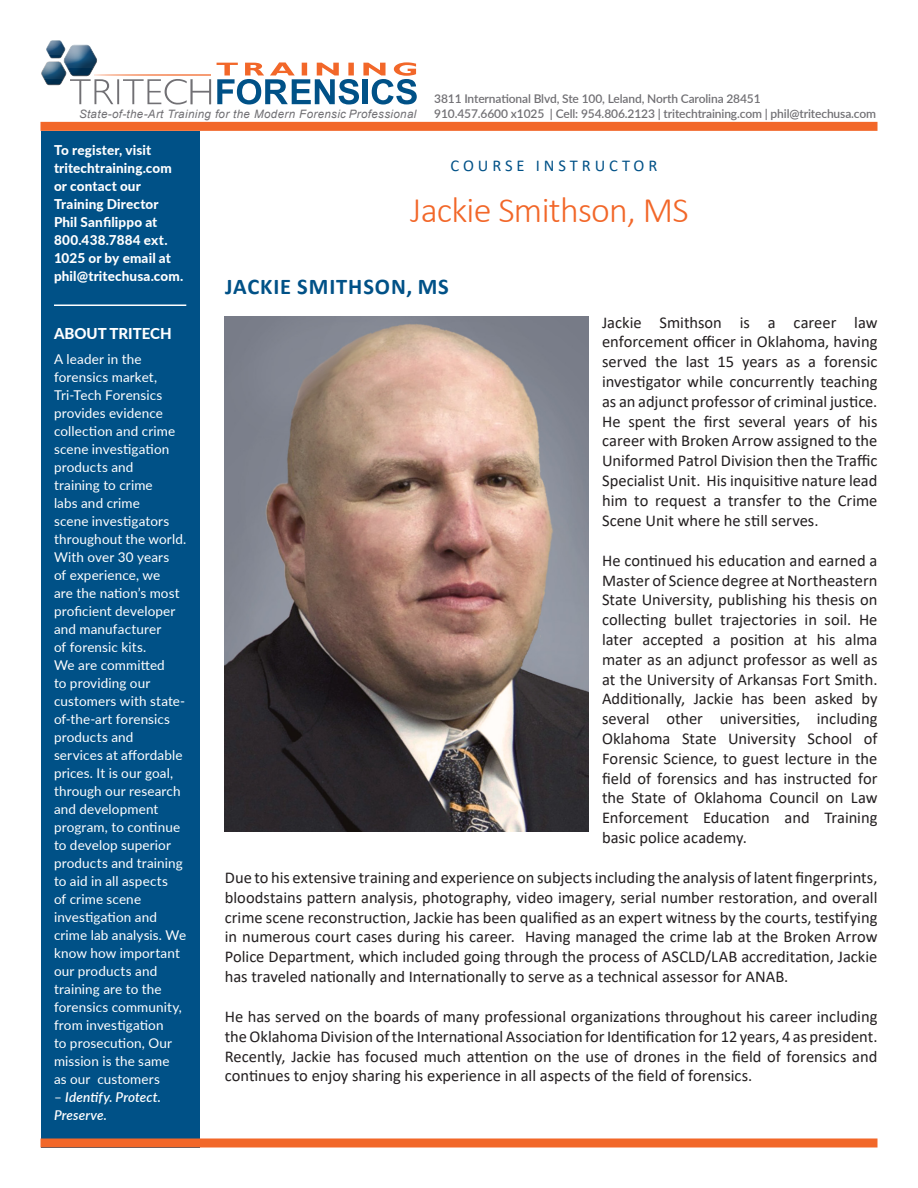
<style>
.page{position:relative;width:918px;height:1188px;background:#fff}
.page>*{position:absolute;margin:0;border:0;box-sizing:border-box;transform-origin:0 0}
.Head{font:300 36px "Calibri";letter-spacing:-.02em;color:#f26729}
.Instructor_Heading{font:700 22.5px "Calibri";letter-spacing:.04em;color:#005187}
.Instructor_Heading-2{font:16.5px/19.8px "Calibri";color:#231f20;text-align:justify}
.t1{font:16.5px "Calibri";letter-spacing:.24em;color:#005187}
.t2{font:800 15px "Lato";color:#fff}
.Paragraph_Text{font:13.5px/18px "Lato";letter-spacing:.01em;color:#fff}
.t3{font:800 13.5px/18px "Lato";letter-spacing:.01em;color:#fff}
.Paragraph_Text-2{font:italic 600 13.5px/18px "Lato";letter-spacing:.01em;color:#fff}
.t4{font:600 12px "Lato";letter-spacing:-.01em;color:#717074}
.t5{font:italic 11.55px "Arial";letter-spacing:.03em;color:#717074}
.s1{font-weight:400;font-style:normal}
</style>
<div class="page">
<div style="left:41px;top:131px;width:159px;height:1017px;background:#005187"></div>
<svg style="left:46px;top:41px;width:165px;height:64px"></svg>
<svg style="left:46px;top:61px;width:20px;height:1px"></svg>
<svg style="left:41px;top:62px;width:25px;height:23px"></svg>
<hr style="left:94px;top:74px;width:117px;height:2px;background:#f26729">
<svg style="left:217px;top:62px;width:200px;height:43px"></svg>
<div style="left:40px;top:122px;width:838px;height:9px;background:#f26729"></div>
<hr style="left:54px;top:304px;width:132px;height:2px;background:#fff">
<img style="left:225px;top:316px;width:364px;height:515px">
<div style="left:40px;top:1138px;width:838px;height:10px;background:#f26729"></div>
<p class="t4" style="left:434px;top:90px;width:328px">3811 International Blvd, Ste 100, Leland, North Carolina 28451</p>
<p class="t4" style="left:434px;top:105px;width:444px">910.457.6600 x1025 | Cell: 954.806.2123 | tritechtraining.com | phil@tritechusa.com</p>
<p class="t1" style="left:450px;top:154px;width:208px">COURSE INSTRUCTOR</p>
<p class="Head" style="left:410px;top:187px;width:280px">Jackie Smithson, MS</p>
<p class="t5" style="left:79px;top:107px;width:339px">State-of-the-Art Training for the Modern Forensic Professional</p>
<p class="t3" style="left:54px;top:141px;width:131px">To register, visit tritechtraining.com or contact our<br>Training Director<br>Phil Sanfilippo at<br>800.438.7884 ext.<br>1025 or by email at phil@tritechusa.com.</p>
<p class="Instructor_Heading" style="left:225px;top:271px;width:225px">JACKIE SMITHSON, MS</p>
<p class="t2" style="left:54px;top:322px;width:119px">ABOUT TRITECH</p>
<p class="Paragraph_Text" style="left:54px;top:349px;width:134px">A leader in the forensics market,<br>Tri-Tech Forensics provides evidence collection and crime scene investigation products and<br>training to crime<br>labs and crime<br>scene investigators throughout the world.<br>With over 30 years<br>of experience, we<br>are the nation’s most proficient developer and manufacturer<br>of forensic kits.<br>We are committed<br>to providing our customers with state&shy;of-the-art forensics products and<br>services at affordable prices. It is our goal, through our research and development program, to continue to develop superior products and training to aid in all aspects<br>of crime scene investigation and crime lab analysis. We know how important our products and training are to the forensics community, from investigation<br>to prosecution, Our mission is the same<br>as our customers</p>
<p class="Paragraph_Text-2" style="left:54px;top:1087px;width:109px"><span class="s1">–</span> Identify. Protect.<br>Preserve.</p>
<p class="Instructor_Heading-2" style="left:602px;top:312px;width:277px">Jackie Smithson is a career law enforcement officer in Oklahoma, having served the last 15 years as a forensic investigator while concurrently teaching as an adjunct professor of criminal justice.<br>He spent the first several years of his career with Broken Arrow assigned to the Uniformed Patrol Division then the Traffic Specialist Unit. His inquisitive nature lead him to request a transfer to the Crime Scene Unit where he still serves.</p>
<p class="Instructor_Heading-2" style="left:602px;top:550px;width:277px">He continued his education and earned a Master of Science degree at Northeastern State University, publishing his thesis on collecting bullet trajectories in soil. He later accepted a position at his alma mater as an adjunct professor as well as at the University of Arkansas Fort Smith.<br>Additionally, Jackie has been asked by several other universities, including Oklahoma State University School of Forensic Science, to guest lecture in the field of forensics and has instructed for the State of Oklahoma Council on Law Enforcement Education and Training basic police academy.</p>
<p class="Instructor_Heading-2" style="left:225px;top:867px;width:654px">Due to his extensive training and experience on subjects including the analysis of latent fingerprints, bloodstains pattern analysis, photography, video imagery, serial number restoration, and overall crime scene reconstruction, Jackie has been qualified as an expert witness by the courts, testifying in numerous court cases during his career. Having managed the crime lab at the Broken Arrow Police Department, which included going through the process of ASCLD/LAB accreditation, Jackie has traveled nationally and Internationally to serve as a technical assessor for ANAB.</p>
<p class="Instructor_Heading-2" style="left:225px;top:1006px;width:654px">He has served on the boards of many professional organizations throughout his career including the Oklahoma Division of the International Association for Identification for 12 years, 4 as president.<br>Recently, Jackie has focused much attention on the use of drones in the field of forensics and continues to enjoy sharing his experience in all aspects of the field of forensics.</p>
</div>
